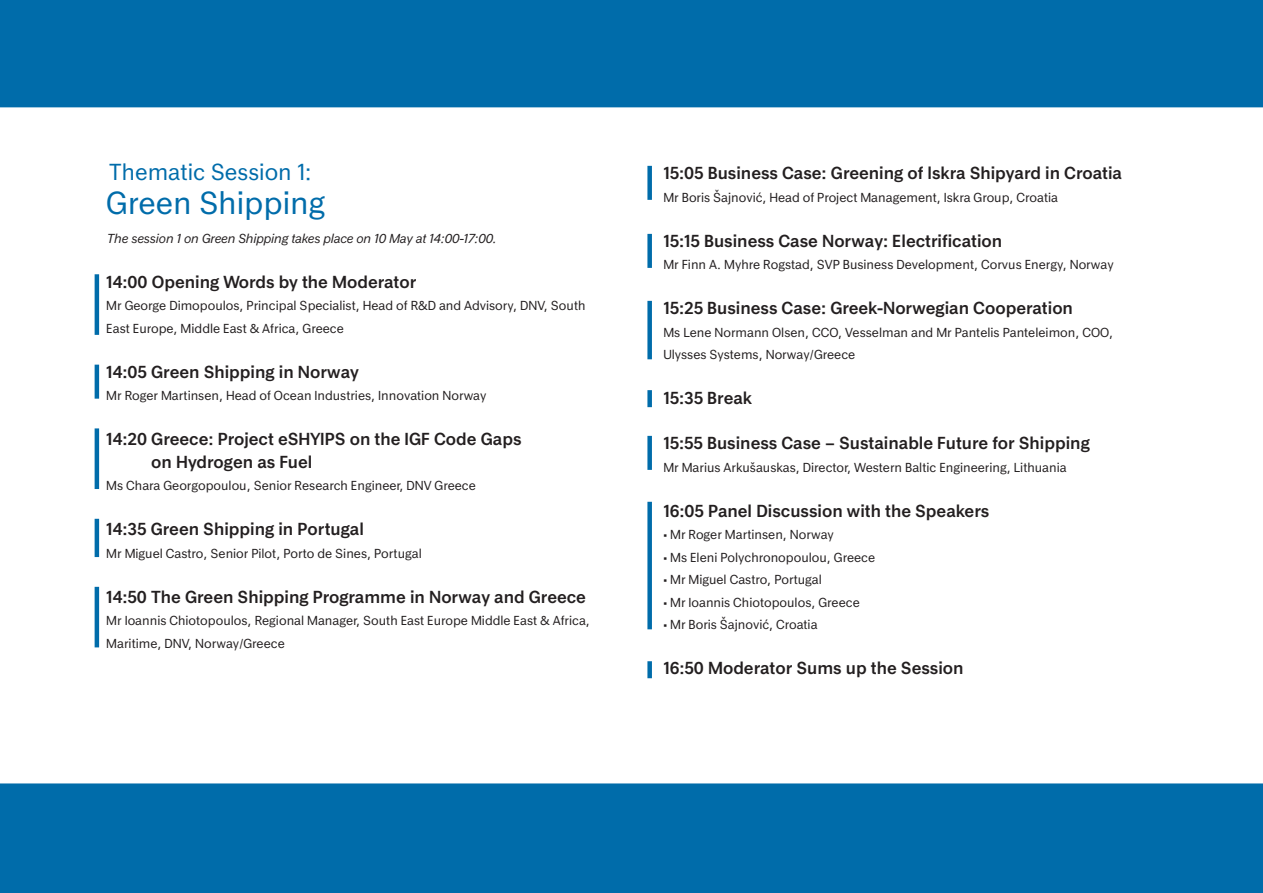
<style>
.page{position:relative;width:1263px;height:893px;background:#fff}
.page>*{position:absolute;margin:0;border:0;box-sizing:border-box;transform-origin:0 0}
.t1{font:33px "Innovation Norway";color:#006caa}
.t2{font:24px "Innovation Norway";color:#006caa}
.t3{font:700 18px/22.5px "Innovation Norway";color:#231f20}
.t4{font:13.5px/22.5px "Innovation Norway";color:#231f20}
.t5{font:italic 13.5px "Innovation Norway";color:#231f20}
</style>
<div class="page">
<hr style="left:95px;top:274px;width:4px;height:61px;background:#006caa">
<hr style="left:95px;top:365px;width:4px;height:34px;background:#006caa">
<div style="left:647px;top:166px;width:5px;height:34px;background:#006caa"></div>
<div style="left:647px;top:234px;width:5px;height:34px;background:#006caa"></div>
<div style="left:647px;top:436px;width:5px;height:34px;background:#006caa"></div>
<div style="left:647px;top:502px;width:5px;height:127px;background:#006caa"></div>
<div style="left:647px;top:301px;width:5px;height:58px;background:#006caa"></div>
<div style="left:647px;top:390px;width:5px;height:17px;background:#006caa"></div>
<div style="left:647px;top:661px;width:5px;height:17px;background:#006caa"></div>
<hr style="left:95px;top:428px;width:4px;height:61px;background:#006caa">
<hr style="left:95px;top:519px;width:4px;height:38px;background:#006caa">
<hr style="left:95px;top:587px;width:4px;height:60px;background:#006caa">
<div style="left:0;top:101px;width:1263px;height:6px;background:#006caa"></div>
<div style="left:0;top:0;width:1263px;height:101px;background:#006caa"></div>
<div style="left:0;top:784px;width:1263px;height:109px;background:#006caa"></div>
<h2 class="t2" style="left:109px;top:155px;width:204px">Thematic Session 1:</h2>
<h1 class="t1" style="left:106px;top:180px;width:220px">Green Shipping</h1>
<p class="t5" style="left:106px;top:227px;width:391px">The session 1 on Green Shipping takes place on 10 May at 14:00-17:00.</p>
<h3 class="t3" style="left:106px;top:269px;width:311px">14:00 Opening Words by the Moderator</h3>
<p class="t4" style="left:106px;top:294px;width:481px">Mr George Dimopoulos, Principal Specialist, Head of R&amp;D and Advisory, DNV, South<br>East Europe, Middle East &amp; Africa, Greece</p>
<h3 class="t3" style="left:106px;top:359px;width:254px">14:05 Green Shipping in Norway</h3>
<p class="t4" style="left:106px;top:384px;width:382px">Mr Roger Martinsen, Head of Ocean Industries, Innovation Norway</p>
<h3 class="t3" style="left:151px;top:427px;width:372px;text-indent:-45px">14:20 Greece: Project eSHYIPS on the IGF Code Gaps on Hydrogen as Fuel</h3>
<p class="t4" style="left:106px;top:474px;width:371px">Ms Chara Georgopoulou, Senior Research Engineer, DNV Greece</p>
<h3 class="t3" style="left:106px;top:517px;width:259px">14:35 Green Shipping in Portugal</h3>
<p class="t4" style="left:106px;top:541px;width:317px">Mr Miguel Castro, Senior Pilot, Porto de Sines, Portugal</p>
<h3 class="t3" style="left:106px;top:584px;width:481px">14:50 The Green Shipping Programme in Norway and Greece</h3>
<p class="t4" style="left:106px;top:609px;width:485px">Mr Ioannis Chiotopoulos, Regional Manager, South East Europe Middle East &amp; Africa,<br>Maritime, DNV, Norway/Greece</p>
<h3 class="t3" style="left:663px;top:161px;width:460px">15:05 Business Case: Greening of lskra Shipyard in Croatia</h3>
<p class="t4" style="left:663px;top:185px;width:396px">Mr Boris Šajnović, Head of Project Management, Iskra Group, Croatia</p>
<h3 class="t3" style="left:663px;top:228px;width:340px">15:15 Business Case Norway: Electrification</h3>
<p class="t4" style="left:663px;top:253px;width:452px">Mr Finn A. Myhre Rogstad, SVP Business Development, Corvus Energy, Norway</p>
<h3 class="t3" style="left:663px;top:296px;width:411px">15:25 Business Case: Greek-Norwegian Cooperation</h3>
<p class="t4" style="left:663px;top:320px;width:451px">Ms Lene Normann Olsen, CCO, Vesselman and Mr Pantelis Panteleimon, COO,<br>Ulysses Systems, Norway/Greece</p>
<h3 class="t3" style="left:663px;top:386px;width:90px">15:35 Break</h3>
<h3 class="t3" style="left:663px;top:431px;width:428px">15:55 Business Case – Sustainable Future for Shipping</h3>
<p class="t4" style="left:663px;top:455px;width:405px">Mr Marius Arkušauskas, Director, Western Baltic Engineering, Lithuania</p>
<h3 class="t3" style="left:663px;top:498px;width:327px">16:05 Panel Discussion with the Speakers</h3>
<p class="t4" style="left:663px;top:523px;width:172px">• Mr Roger Martinsen, Norway</p>
<p class="t4" style="left:663px;top:545px;width:213px">• Ms Eleni Polychronopoulou, Greece</p>
<p class="t4" style="left:663px;top:568px;width:160px">• Mr Miguel Castro, Portugal</p>
<p class="t4" style="left:663px;top:590px;width:198px">• Mr Ioannis Chiotopoulos, Greece</p>
<p class="t4" style="left:663px;top:613px;width:156px">• Mr Boris Šajnović, Croatia</p>
<h3 class="t3" style="left:663px;top:656px;width:302px">16:50 Moderator Sums up the Session</h3>
</div>
